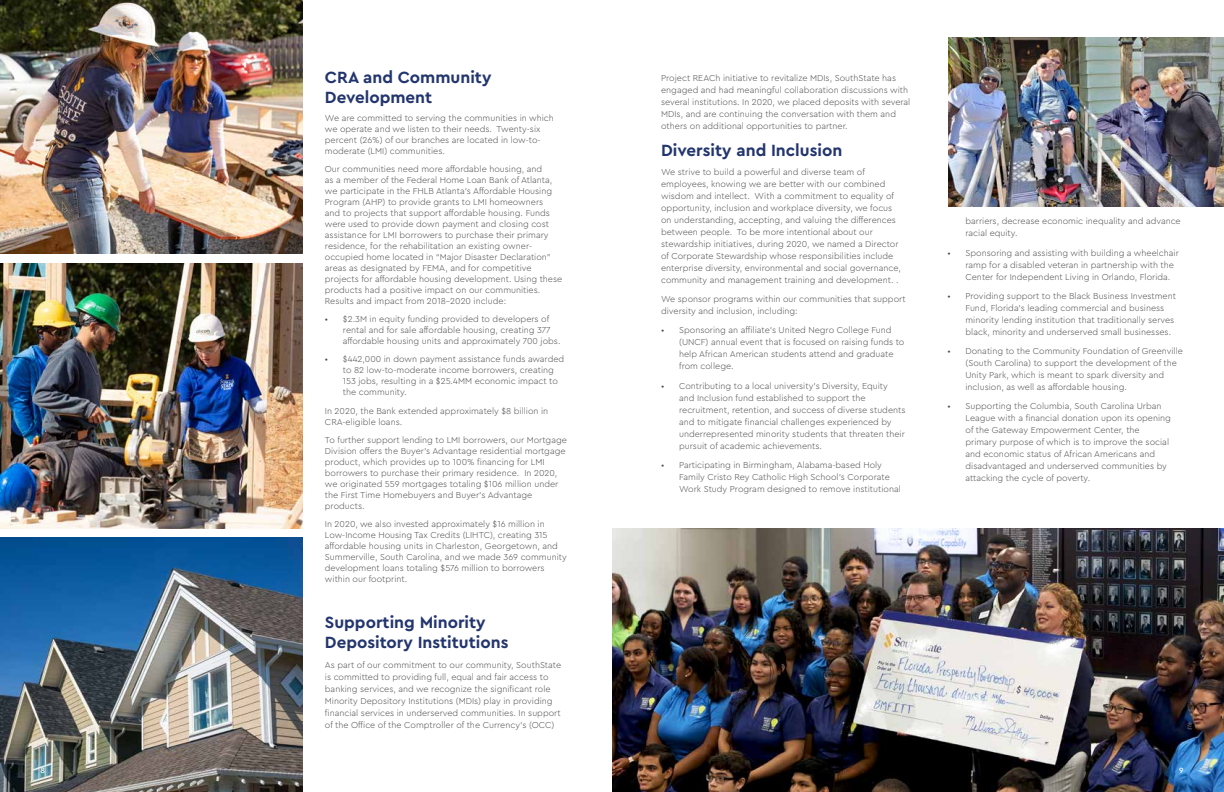
<style>
.page{position:relative;width:1224px;height:792px;background:#fff}
.page>*{position:absolute;margin:0;border:0;box-sizing:border-box;transform-origin:0 0}
.t1{font:700 17px/20px "Cera Pro";color:#23356e}
.t2{font:300 9px/12px "Cera Pro";color:#4c4d4d}
.t3{font:500 8px "Cera Pro";color:#fff}
</style>
<div class="page">
<img style="left:0;top:0;width:302px;height:253px">
<img style="left:0;top:264px;width:302px;height:264px">
<img style="left:0;top:537px;width:302px;height:255px">
<img style="left:949px;top:37px;width:275px;height:169px">
<img style="left:612px;top:528px;width:612px;height:264px">
<p class="t3" style="left:40px;top:765px;width:6px">8</p>
<h2 class="t1" style="left:325px;top:66px;width:168px">CRA and Community<br>Development</h2>
<p class="t2" style="left:325px;top:112px;width:230px;line-height:11px">We are committed to serving the communities in which we operate and we listen to their needs. Twenty-six percent (26%) of our branches are located in low-to&shy;moderate (LMI) communities.</p>
<p class="t2" style="left:325px;top:163px;width:239px;line-height:11px">Our communities need more affordable housing, and<br>as a member of the Federal Home Loan Bank of Atlanta, we participate in the FHLB Atlanta’s Affordable Housing Program (AHP) to provide grants to LMI homeowners<br>and to projects that support affordable housing. Funds were used to provide down payment and closing cost assistance for LMI borrowers to purchase their primary residence, for the rehabilitation an existing owner&shy;occupied home located in “Major Disaster Declaration” areas as designated by FEMA, and for competitive projects for affordable housing development. Using these products had a positive impact on our communities.<br>Results and impact from 2018–2020 include:</p>
<p class="t2" style="left:343px;top:313px;width:219px;line-height:11px;text-indent:-18px">• $2.3M in equity funding provided to developers of rental and for sale affordable housing, creating 377 affordable housing units and approximately 700 jobs.</p>
<p class="t2" style="left:343px;top:353px;width:223px;line-height:11px;text-indent:-18px">• $442,000 in down payment assistance funds awarded to 82 low-to-moderate income borrowers, creating 153 jobs, resulting in a $25.4MM economic impact to the community.</p>
<p class="t2" style="left:325px;top:405px;width:225px;line-height:11px">In 2020, the Bank extended approximately $8 billion in<br>CRA-eligible loans.</p>
<p class="t2" style="left:325px;top:434px;width:244px;line-height:11px">To further support lending to LMI borrowers, our Mortgage Division offers the Buyer’s Advantage residential mortgage product, which provides up to 100% financing for LMI borrowers to purchase their primary residence. In 2020, we originated 559 mortgages totaling $106 million under the First Time Homebuyers and Buyer’s Advantage</p>
<p class="t2" style="left:325px;top:499px;width:41px">products.</p>
<p class="t2" style="left:325px;top:518px;width:243px;line-height:11px">In 2020, we also invested approximately $16 million in Low-Income Housing Tax Credits (LIHTC), creating 315 affordable housing units in Charleston, Georgetown, and Summerville, South Carolina, and we made 369 community development loans totaling $576 million to borrowers within our footprint.</p>
<h2 class="t1" style="left:325px;top:612px;width:185px">Supporting Minority<br>Depository Institutions</h2>
<p class="t2" style="left:325px;top:658px;width:238px">As part of our commitment to our community, SouthState is committed to providing full, equal and fair access to banking services, and we recognize the significant role Minority Depository Institutions (MDIs) play in providing financial services in underserved communities. In support of the Office of the Comptroller of the Currency’s (OCC)</p>
<p class="t2" style="left:661px;top:71px;width:251px">Project REACh initiative to revitalize MDIs, SouthState has engaged and had meaningful collaboration discussions with several institutions. In 2020, we placed deposits with several MDIs, and are continuing the conversation with them and</p>
<p class="t2" style="left:661px;top:119px;width:188px">others on additional opportunities to partner.</p>
<h2 class="t1" style="left:661px;top:140px;width:183px">Diversity and Inclusion</h2>
<p class="t2" style="left:661px;top:166px;width:241px">We strive to build a powerful and diverse team of employees, knowing we are better with our combined wisdom and intellect. With a commitment to equality of opportunity, inclusion and workplace diversity, we focus on understanding, accepting, and valuing the differences between people. To be more intentional about our stewardship initiatives, during 2020, we named a Director of Corporate Stewardship whose responsibilities include enterprise diversity, environmental and social governance, community and management training and development. .</p>
<p class="t2" style="left:661px;top:293px;width:246px">We sponsor programs within our communities that support diversity and inclusion, including:</p>
<p class="t2" style="left:679px;top:324px;width:227px;text-indent:-18px">• Sponsoring an affiliate’s United Negro College Fund (UNCF) annual event that is focused on raising funds to help African American students attend and graduate from college.</p>
<p class="t2" style="left:679px;top:379px;width:228px;text-indent:-18px">• Contributing to a local university’s Diversity, Equity and Inclusion fund established to support the recruitment, retention, and success of diverse students and to mitigate financial challenges experienced by underrepresented minority students that threaten their pursuit of academic achievements.</p>
<p class="t2" style="left:679px;top:458px;width:223px;text-indent:-18px">• Participating in Birmingham, Alabama-based Holy<br>Family Cristo Rey Catholic High School’s Corporate<br>Work Study Program designed to remove institutional</p>
<p class="t2" style="left:966px;top:215px;width:217px">barriers, decrease economic inequality and advance racial equity.</p>
<p class="t2" style="left:966px;top:246px;width:215px;text-indent:-18px">• Sponsoring and assisting with building a wheelchair ramp for a disabled veteran in partnership with the<br>Center for Independent Living in Orlando, Florida.</p>
<p class="t2" style="left:966px;top:289px;width:212px;text-indent:-18px">• Providing support to the Black Business Investment Fund, Florida’s leading commercial and business minority lending institution that traditionally serves black, minority and underserved small businesses.</p>
<p class="t2" style="left:966px;top:345px;width:219px;text-indent:-18px">• Donating to the Community Foundation of Greenville (South Carolina) to support the development of the Unity Park, which is meant to spark diversity and inclusion, as well as affordable housing.</p>
<p class="t2" style="left:966px;top:400px;width:207px;text-indent:-18px">• Supporting the Columbia, South Carolina Urban League with a financial donation upon its opening of the Gateway Empowerment Center, the primary purpose of which is to improve the social and economic status of African Americans and disadvantaged and underserved communities by attacking the cycle of poverty.</p>
<p class="t3" style="left:1179px;top:765px;width:6px">9</p>
</div>
